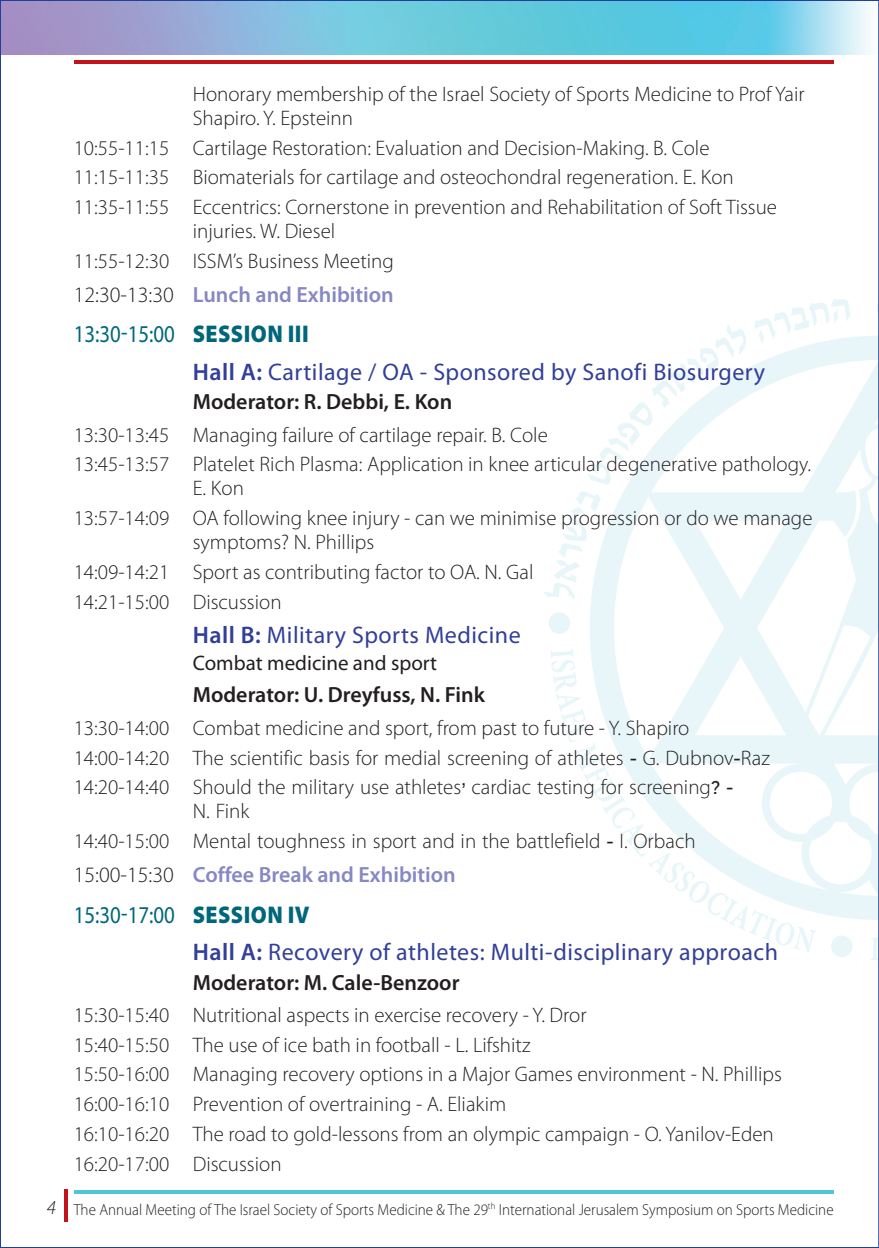
<style>
.page{position:relative;width:879px;height:1248px;background:#fff}
.page>*{position:absolute;margin:0;border:0;box-sizing:border-box;transform-origin:0 0}
.t1{font:24.2px "Myriad Pro";color:#00677a;scale:.86 1}
.t2{font:24px "Myriad Pro";letter-spacing:.02em;color:#323f99}
.t3{font:600 22px "Myriad Pro";color:#231f20}
.t4{font:600 22px "Myriad Pro";color:#8588c2}
.t5{font:300 21px/29.6px "Myriad Pro";color:#231f20}
.t6{font:21px "Myriad Pro";color:#231f20}
.t7{font:italic 300 20px "Myriad Pro";color:#231f20}
.t8{font:300 16px "Myriad Pro";color:#231f20;scale:.94 1}
.s1{font-weight:300;color:#231f20}
.s2{font-weight:900}
.s3{font-weight:600}
.s4{font-family:"Arial Hebrew";font-weight:400}
</style>
<div class="page">
<svg style="left:590px;top:336px;width:280px;height:584px"></svg>
<svg style="left:550px;top:648px;width:266px;height:304px"></svg>
<svg style="left:544px;top:299px;width:306px;height:300px"></svg>
<div style="left:831px;top:935px;width:21px;height:22px;background:#e8f6f9;border-radius:50%"></div>
<div style="left:548px;top:612px;width:22px;height:21px;background:#e8f6f9;border-radius:50%"></div>
<img style="left:2px;top:2px;width:868px;height:52px">
<hr style="left:74px;top:60px;width:759px;height:4px;background:#c4121a">
<hr style="left:74px;top:1190px;width:759px;height:3px;background:#51c6d8">
<hr style="left:64px;top:1189px;width:4px;height:32px;background:#c4121a">
<svg style="left:870px;top:0;width:9px;height:1247px"></svg>
<p class="t7" style="left:47px;top:1194px;width:11px">4</p>
<p class="t5" style="left:193px;top:82px;width:613px;line-height:24px">Honorary membership of the Israel Society of Sports Medicine to Prof Yair<br>Shapiro. Y. Epsteinn</p>
<p class="t5" style="left:74px;top:132px;width:705px">10:55-11:15 Cartilage Restoration: Evaluation and Decision-Making. B. Cole<br>11:15-11:35 Biomaterials for cartilage and osteochondral regeneration. E. Kon<br>11:35-11:55 Eccentrics: Cornerstone in prevention and Rehabilitation of Soft Tissue</p>
<p class="t5" style="left:74px;top:216px;width:322px;text-indent:119px">injuries. W. Diesel<br>11:55-12:30 ISSM’s Business Meeting</p>
<p class="t4" style="left:74px;top:281px;width:322px"><span class="s1">12:30-13:30</span> Lunch and Exhibition</p>
<p class="t1" style="left:74px;top:319px;width:275px">13:30-15:00 <span class="s2">SESSION III</span></p>
<p class="t2" style="left:193px;top:357px;width:574px"><span class="s3">Hall A:</span> Cartilage / OA - Sponsored by Sanofi Biosurgery</p>
<p class="t3" style="left:193px;top:388px;width:261px">Moderator: R. Debbi, E. Kon</p>
<p class="t5" style="left:74px;top:420px;width:739px">13:30-13:45 Managing failure of cartilage repair. B. Cole<br>13:45-13:57 Platelet Rich Plasma: Application in knee articular degenerative pathology.</p>
<p class="t5" style="left:74px;top:473px;width:740px;text-indent:119px">E. Kon<br>13:57-14:09 OA following knee injury - can we minimise progression or do we manage</p>
<p class="t5" style="left:74px;top:527px;width:461px;text-indent:119px">symptoms? N. Phillips<br>14:09-14:21 Sport as contributing factor to OA. N. Gal<br>14:21-15:00 Discussion</p>
<p class="t2" style="left:193px;top:620px;width:329px"><span class="s3">Hall B:</span> Military Sports Medicine</p>
<p class="t6" style="left:193px;top:650px;width:246px">Combat medicine and sport</p>
<p class="t3" style="left:193px;top:681px;width:294px">Moderator: U. Dreyfuss, N. Fink</p>
<p class="t5" style="left:74px;top:712px;width:697px">13:30-14:00 Combat medicine and sport, from past to future - Y. Shapiro<br>14:00-14:20 The scientific basis for medial screening of athletes <span class="s4">-</span> G. Dubnov<span class="s4">-</span>Raz<br>14:20-14:40 Should the military use athletes<span class="s4">’</span> cardiac testing for screening<span class="s4">? -</span></p>
<p class="t5" style="left:74px;top:796px;width:623px;text-indent:119px">N. Fink<br>14:40-15:00 Mental toughness in sport and in the battlefield <span class="s4">-</span> I. Orbach</p>
<p class="t4" style="left:74px;top:861px;width:384px"><span class="s1">15:00-15:30</span> Coffee Break and Exhibition</p>
<p class="t1" style="left:74px;top:899px;width:276px">15:30-17:00 <span class="s2">SESSION IV</span></p>
<p class="t2" style="left:193px;top:937px;width:587px"><span class="s3">Hall A:</span> Recovery of athletes: Multi-disciplinary approach</p>
<p class="t3" style="left:193px;top:968px;width:268px">Moderator: M. Cale-Benzoor</p>
<p class="t5" style="left:74px;top:999px;width:710px">15:30-15:40 Nutritional aspects in exercise recovery - Y. Dror<br>15:40-15:50 The use of ice bath in football - L. Lifshitz<br>15:50-16:00 Managing recovery options in a Major Games environment - N. Phillips 16:00-16:10 Prevention of overtraining - A. Eliakim<br>16:10-16:20 The road to gold-lessons from an olympic campaign - O. Yanilov-Eden 16:20-17:00 Discussion</p>
<p class="t8" style="left:74px;top:1199px;width:810px">The Annual Meeting of The Israel Society of Sports Medicine &amp; The 29<sup>th</sup> International Jerusalem Symposium on Sports Medicine</p>
</div>
